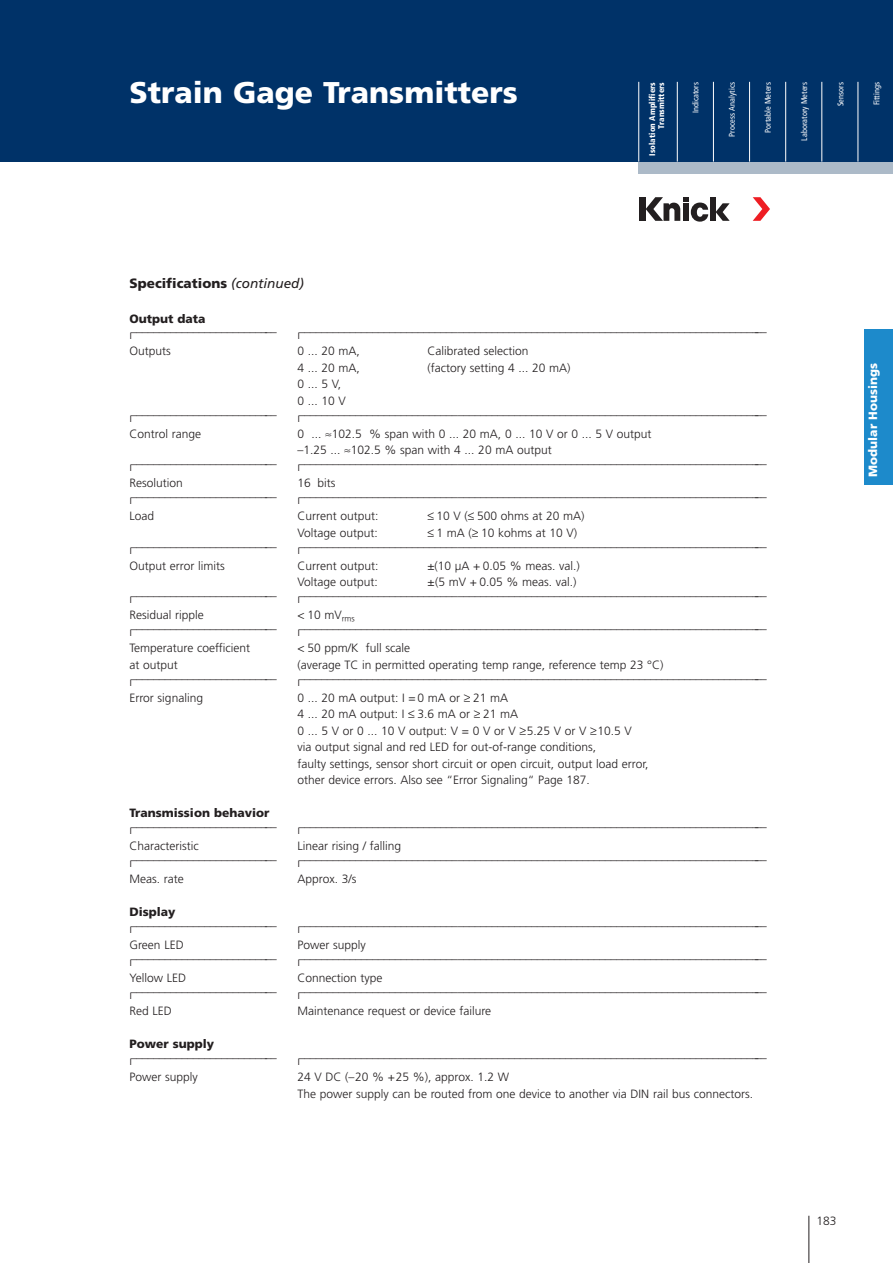
<style>
.page{position:relative;width:893px;height:1263px;background:#fff}
.page>*{position:absolute;margin:0;border:0;box-sizing:border-box;transform-origin:0 0}
.t1{font:900 30px "Frutiger";color:#fff}
.t2{font:900 13.5px "Frutiger";color:#231f20}
.t3{font:300 12px/16.5px "Frutiger";color:#231f20}
.t4{font:900 12px "Frutiger";color:#fff}
.t5{font:condensed 8.25px "Frutiger LT";letter-spacing:.01em;color:#fff}
.t6{font:900 condensed 8.25px/9px "Frutiger LT";letter-spacing:.01em;color:#fff;text-align:right}
.s1{font-weight:400;font-style:italic}
.s2{font-weight:900}
.s3{font-family:"Frutiger Special";font-weight:400}
</style>
<div class="page">
<div style="left:638px;top:149px;width:254px;height:25px;background:#acbac8"></div>
<div style="left:0;top:0;width:892px;height:161px;background:#003268"></div>
<hr style="left:808px;top:1216px;width:1px;height:47px;background:#231f20">
<div style="left:639px;top:197px;width:6px;height:24px;background:#231f20"></div>
<div style="left:709px;top:197px;width:6px;height:24px;background:#231f20"></div>
<svg style="left:715px;top:203px;width:14px;height:18px"></svg>
<svg style="left:752px;top:197px;width:18px;height:24px"></svg>
<svg style="left:645px;top:197px;width:63px;height:25px"></svg>
<hr style="left:677px;top:82px;width:1px;height:80px;background:#fff">
<hr style="left:713px;top:82px;width:1px;height:80px;background:#fff">
<hr style="left:749px;top:82px;width:1px;height:80px;background:#fff">
<hr style="left:785px;top:82px;width:1px;height:80px;background:#fff">
<hr style="left:821px;top:82px;width:1px;height:80px;background:#fff">
<hr style="left:857px;top:82px;width:1px;height:80px;background:#fff">
<hr style="left:638px;top:82px;width:1px;height:80px;background:#fff">
<div style="left:864px;top:329px;width:28px;height:156px;background:#1d8acb"></div>
<h1 class="t1" style="left:129px;top:81px;width:389px">Strain Gage Transmitters</h1>
<p class="t5" style="left:837px;top:106px;width:26px;rotate:-90deg">Sensors</p>
<p class="t5" style="left:873px;top:105px;width:25px;rotate:-90deg">Fittings</p>
<p class="t6" style="left:648px;top:156px;width:75px;rotate:-90deg">Isolation Amplifiers<br>Transmitters</p>
<p class="t5" style="left:692px;top:113px;width:33px;rotate:-90deg">Indicators</p>
<p class="t5" style="left:728px;top:137px;width:56px;rotate:-90deg">Process Analytics</p>
<p class="t5" style="left:765px;top:133px;width:52px;rotate:-90deg">Portable Meters</p>
<p class="t5" style="left:801px;top:141px;width:60px;rotate:-90deg">Laboratory Meters</p>
<p class="t2" style="left:129px;top:278px;width:176px">Specifications <span class="s1">(continued)</span></p>
<p class="t3" style="left:129px;top:312px;width:149px;line-height:13.8px"><span class="s2">Output data </span><sub>l</sub>––––––––––––––––––––––––––</p>
<p class="t3" style="left:297px;top:324px;width:470px"><sub>l</sub>–––––––––––––––––––––––––––––––––––––––––––––––––––––––––––––––––––––––––––––––––––</p>
<p class="t3" style="left:129px;top:343px;width:43px">Outputs</p>
<p class="t3" style="left:297px;top:343px;width:64px">0 ... 20 mA,</p>
<p class="t3" style="left:427px;top:343px;width:102px">Calibrated selection</p>
<p class="t3" style="left:297px;top:360px;width:64px">4 ... 20 mA,</p>
<p class="t3" style="left:427px;top:360px;width:144px">(factory setting 4 ... 20 mA)</p>
<p class="t3" style="left:297px;top:376px;width:50px">0 ... 5 V,<br>0 ... 10 V</p>
<p class="t3" style="left:129px;top:407px;width:149px"><sub>l</sub>––––––––––––––––––––––––––</p>
<p class="t3" style="left:297px;top:407px;width:470px"><sub>l</sub>–––––––––––––––––––––––––––––––––––––––––––––––––––––––––––––––––––––––––––––––––––</p>
<p class="t3" style="left:129px;top:426px;width:73px">Control range</p>
<p class="t3" style="left:297px;top:426px;width:355px">0 ... ≈102.5 % span with 0 ... 20 mA, 0 ... 10 V or 0 ... 5 V output –1.25 ... ≈102.5 % span with 4 ... 20 mA output</p>
<p class="t3" style="left:129px;top:456px;width:149px"><sub>l</sub>––––––––––––––––––––––––––</p>
<p class="t3" style="left:297px;top:456px;width:470px"><sub>l</sub>–––––––––––––––––––––––––––––––––––––––––––––––––––––––––––––––––––––––––––––––––––</p>
<p class="t3" style="left:129px;top:475px;width:55px">Resolution</p>
<p class="t3" style="left:297px;top:475px;width:40px">16 bits</p>
<p class="t3" style="left:129px;top:489px;width:149px"><sub>l</sub>––––––––––––––––––––––––––</p>
<p class="t3" style="left:297px;top:489px;width:470px"><sub>l</sub>–––––––––––––––––––––––––––––––––––––––––––––––––––––––––––––––––––––––––––––––––––</p>
<p class="t3" style="left:129px;top:508px;width:26px">Load</p>
<p class="t3" style="left:297px;top:508px;width:82px">Current output:</p>
<p class="t3" style="left:427px;top:508px;width:159px">≤ 10 V (≤ 500 ohms at 20 mA)</p>
<p class="t3" style="left:297px;top:525px;width:82px">Voltage output:</p>
<p class="t3" style="left:427px;top:525px;width:151px">≤ 1 mA (≥ 10 kohms at 10 V)</p>
<p class="t3" style="left:129px;top:539px;width:149px"><sub>l</sub>––––––––––––––––––––––––––</p>
<p class="t3" style="left:297px;top:539px;width:470px"><sub>l</sub>–––––––––––––––––––––––––––––––––––––––––––––––––––––––––––––––––––––––––––––––––––</p>
<p class="t3" style="left:129px;top:558px;width:97px">Output error limits</p>
<p class="t3" style="left:297px;top:558px;width:82px">Current output:</p>
<p class="t3" style="left:427px;top:558px;width:154px">±(10 µA + 0.05 % meas. val.)</p>
<p class="t3" style="left:297px;top:574px;width:82px">Voltage output:</p>
<p class="t3" style="left:427px;top:574px;width:151px">±(5 mV + 0.05 % meas. val.)</p>
<p class="t3" style="left:129px;top:588px;width:149px"><sub>l</sub>––––––––––––––––––––––––––</p>
<p class="t3" style="left:297px;top:588px;width:470px"><sub>l</sub>–––––––––––––––––––––––––––––––––––––––––––––––––––––––––––––––––––––––––––––––––––</p>
<p class="t3" style="left:129px;top:607px;width:76px">Residual ripple</p>
<p class="t3" style="left:297px;top:607px;width:59px">&lt; 10 mV<span class="s3">rms</span></p>
<p class="t3" style="left:129px;top:621px;width:149px"><sub>l</sub>––––––––––––––––––––––––––</p>
<p class="t3" style="left:297px;top:621px;width:470px"><sub>l</sub>–––––––––––––––––––––––––––––––––––––––––––––––––––––––––––––––––––––––––––––––––––</p>
<p class="t3" style="left:129px;top:640px;width:122px">Temperature coefficient</p>
<p class="t3" style="left:297px;top:640px;width:114px">&lt; 50 ppm/K full scale</p>
<p class="t3" style="left:129px;top:657px;width:50px">at output</p>
<p class="t3" style="left:297px;top:657px;width:367px">(average TC in permitted operating temp range, reference temp 23 °C)</p>
<p class="t3" style="left:129px;top:671px;width:149px"><sub>l</sub>––––––––––––––––––––––––––</p>
<p class="t3" style="left:297px;top:671px;width:470px"><sub>l</sub>–––––––––––––––––––––––––––––––––––––––––––––––––––––––––––––––––––––––––––––––––––</p>
<p class="t3" style="left:129px;top:690px;width:75px">Error signaling</p>
<p class="t3" style="left:297px;top:690px;width:352px">0 ... 20 mA output: I = 0 mA or ≥ 21 mA<br>4 ... 20 mA output: I ≤ 3.6 mA or ≥ 21 mA<br>0 ... 5 V or 0 ... 10 V output: V = 0 V or V ≥5.25 V or V ≥10.5 V via output signal and red LED for out-of-range conditions,<br>faulty settings, sensor short circuit or open circuit, output load error, other device errors. Also see “Error Signaling“ Page 187.</p>
<p class="t3" style="left:129px;top:807px;width:149px;line-height:13.8px"><span class="s2">Transmission behavior </span><sub>l</sub>––––––––––––––––––––––––––</p>
<p class="t3" style="left:297px;top:819px;width:470px"><sub>l</sub>–––––––––––––––––––––––––––––––––––––––––––––––––––––––––––––––––––––––––––––––––––</p>
<p class="t3" style="left:129px;top:838px;width:71px">Characteristic</p>
<p class="t3" style="left:297px;top:838px;width:105px">Linear rising / falling</p>
<p class="t3" style="left:129px;top:852px;width:149px"><sub>l</sub>––––––––––––––––––––––––––</p>
<p class="t3" style="left:297px;top:852px;width:470px"><sub>l</sub>–––––––––––––––––––––––––––––––––––––––––––––––––––––––––––––––––––––––––––––––––––</p>
<p class="t3" style="left:129px;top:871px;width:56px">Meas. rate</p>
<p class="t3" style="left:297px;top:871px;width:60px">Approx. 3/s</p>
<p class="t3" style="left:129px;top:906px;width:149px;line-height:13.8px"><span class="s2">Display </span><sub>l</sub>––––––––––––––––––––––––––</p>
<p class="t3" style="left:297px;top:918px;width:470px"><sub>l</sub>–––––––––––––––––––––––––––––––––––––––––––––––––––––––––––––––––––––––––––––––––––</p>
<p class="t3" style="left:129px;top:937px;width:56px">Green LED</p>
<p class="t3" style="left:297px;top:937px;width:70px">Power supply</p>
<p class="t3" style="left:129px;top:951px;width:149px"><sub>l</sub>––––––––––––––––––––––––––</p>
<p class="t3" style="left:297px;top:951px;width:470px"><sub>l</sub>–––––––––––––––––––––––––––––––––––––––––––––––––––––––––––––––––––––––––––––––––––</p>
<p class="t3" style="left:129px;top:970px;width:58px">Yellow LED</p>
<p class="t3" style="left:297px;top:970px;width:87px">Connection type</p>
<p class="t3" style="left:129px;top:984px;width:149px"><sub>l</sub>––––––––––––––––––––––––––</p>
<p class="t3" style="left:297px;top:984px;width:470px"><sub>l</sub>–––––––––––––––––––––––––––––––––––––––––––––––––––––––––––––––––––––––––––––––––––</p>
<p class="t3" style="left:129px;top:1003px;width:44px">Red LED</p>
<p class="t3" style="left:297px;top:1003px;width:195px">Maintenance request or device failure</p>
<p class="t3" style="left:129px;top:1038px;width:149px;line-height:13.8px"><span class="s2">Power supply </span><sub>l</sub>––––––––––––––––––––––––––</p>
<p class="t3" style="left:297px;top:1050px;width:470px"><sub>l</sub>–––––––––––––––––––––––––––––––––––––––––––––––––––––––––––––––––––––––––––––––––––</p>
<p class="t3" style="left:129px;top:1069px;width:70px">Power supply</p>
<p class="t3" style="left:297px;top:1069px;width:457px">24 V DC (–20 % +25 %), approx. 1.2 W<br>The power supply can be routed from one device to another via DIN rail bus connectors.</p>
<p class="t4" style="left:868px;top:477px;width:115px;rotate:-90deg">Modular Housings</p>
<p class="t3" style="left:816px;top:1213px;width:22px">183</p>
</div>
